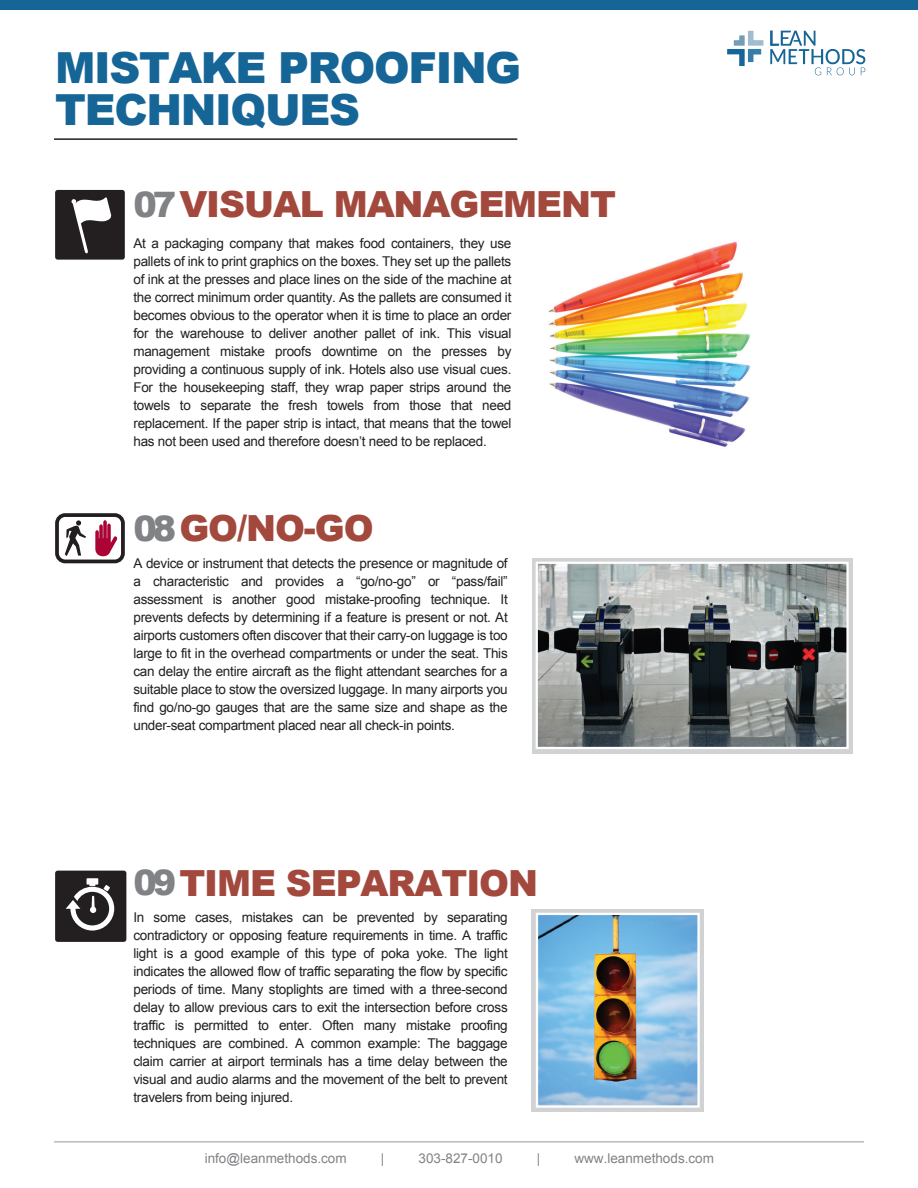
<style>
.page{position:relative;width:918px;height:1188px;background:#fff}
.page>*{position:absolute;margin:0;border:0;box-sizing:border-box;transform-origin:0 0}
.t1{font:900 42.9px/42px "Arial";letter-spacing:-.03em;color:#156597}
.t2{font:900 36px "Arial";letter-spacing:-.03em;color:#a3483d}
.t3{font:13.5px/18px "Arial";letter-spacing:-.02em;color:#231f20;text-align:justify}
.t4{font:13.5px "Arial";color:#808285}
.s1{font-size:35.1px;color:#808285}
</style>
<div class="page">
<div style="left:55px;top:871px;width:71px;height:71px;background:#231f20;border-radius:3px"></div>
<svg style="left:66px;top:878px;width:48px;height:53px"></svg>
<div style="left:55px;top:513px;width:70px;height:50px;border:4px solid #231f20;border-radius:8px"></div>
<svg style="left:65px;top:520px;width:21px;height:36px"></svg>
<svg style="left:95px;top:520px;width:22px;height:36px"></svg>
<div style="left:55px;top:190px;width:70px;height:70px;background:#231f20;border-radius:3px"></div>
<svg style="left:71px;top:197px;width:40px;height:57px"></svg>
<img style="left:548px;top:241px;width:202px;height:206px">
<div style="left:532px;top:558px;width:320px;height:195px;background:linear-gradient(to right,#d1d2d4,#d1d2d4)"></div>
<img style="left:539px;top:565px;width:307px;height:181px">
<div style="left:536px;top:562px;width:313px;height:187px;border:2px solid #fff"></div>
<div style="left:531px;top:909px;width:173px;height:202px;background:#d1d2d4"></div>
<img style="left:539px;top:916px;width:158px;height:189px">
<div style="left:536px;top:913px;width:164px;height:195px;border:2px solid #fff"></div>
<hr style="left:54px;top:1142px;width:810px;height:1px;background:#989999">
<div style="left:0;top:0;width:918px;height:10px;background:#156597"></div>
<hr style="left:54px;top:138px;width:463px;height:2px;background:#231f20">
<svg style="left:770px;top:31px;width:95px;height:44px"></svg>
<svg style="left:727px;top:31px;width:36px;height:35px"></svg>
<h1 class="t1" style="left:55px;top:46px;width:468px">MISTAKE PROOFING<br>TECHNIQUES</h1>
<h2 class="t2" style="left:133px;top:178px;width:484px"><span class="s1">07</span>VISUAL MANAGEMENT</h2>
<p class="t3" style="left:133px;top:234px;width:380px">At a packaging company that makes food containers, they use pallets of ink to print graphics on the boxes. They set up the pallets of ink at the presses and place lines on the side of the machine at the correct minimum order quantity. As the pallets are consumed it becomes obvious to the operator when it is time to place an order for the warehouse to deliver another pallet of ink. This visual management mistake proofs downtime on the presses by providing a continuous supply of ink. Hotels also use visual cues.<br>For the housekeeping staff, they wrap paper strips around the towels to separate the fresh towels from those that need replacement. If the paper strip is intact, that means that the towel has not been used and therefore doesn’t need to be replaced.</p>
<h2 class="t2" style="left:133px;top:502px;width:242px"><span class="s1">08</span>GO/NO-GO</h2>
<p class="t3" style="left:133px;top:554px;width:376px">A device or instrument that detects the presence or magnitude of a characteristic and provides a “go/no-go” or “pass/fail” assessment is another good mistake-proofing technique. It prevents defects by determining if a feature is present or not. At airports customers often discover that their carry-on luggage is too large to fit in the overhead compartments or under the seat. This can delay the entire aircraft as the flight attendant searches for a suitable place to stow the oversized luggage. In many airports you find go/no-go gauges that are the same size and shape as the under-seat compartment placed near all check-in points.</p>
<h2 class="t2" style="left:133px;top:857px;width:406px"><span class="s1">09</span>TIME SEPARATION</h2>
<p class="t3" style="left:133px;top:909px;width:376px">In some cases, mistakes can be prevented by separating contradictory or opposing feature requirements in time. A traffic light is a good example of this type of poka yoke. The light indicates the allowed flow of traffic separating the flow by specific periods of time. Many stoplights are timed with a three-second delay to allow previous cars to exit the intersection before cross traffic is permitted to enter. Often many mistake proofing techniques are combined. A common example: The baggage claim carrier at airport terminals has a time delay between the visual and audio alarms and the movement of the belt to prevent travelers from being injured.</p>
<p class="t4" style="left:205px;top:1149px;width:144px">info@leanmethods.com</p>
<p class="t4" style="left:381px;top:1149px;width:5px">|</p>
<p class="t4" style="left:419px;top:1149px;width:86px">303-827-0010</p>
<p class="t4" style="left:537px;top:1149px;width:5px">|</p>
<p class="t4" style="left:574px;top:1149px;width:141px">www.leanmethods.com</p>
</div>
